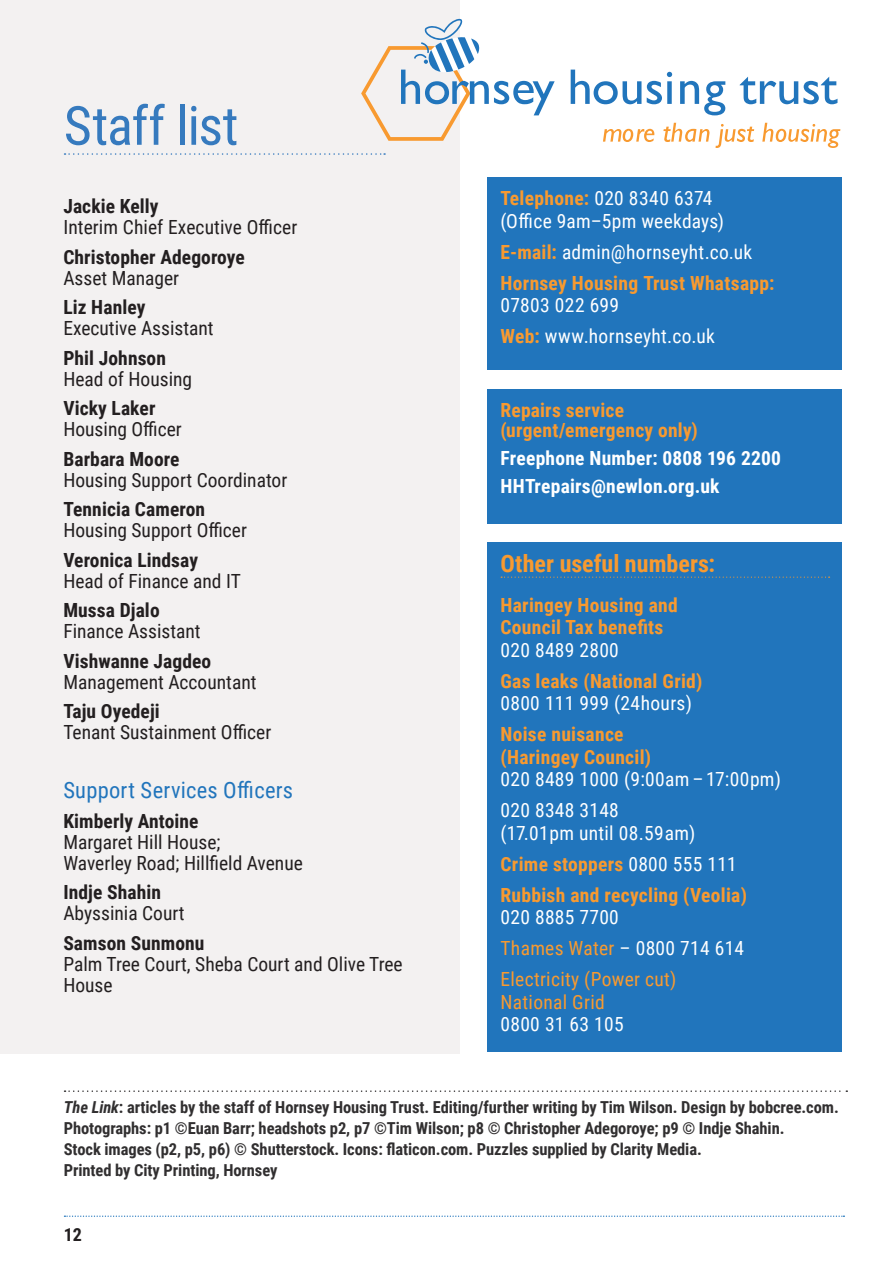
<style>
.page{position:relative;width:893px;height:1263px;background:#fff}
.page>*{position:absolute;margin:0;border:0;box-sizing:border-box;transform-origin:0 0}
.t1{font:54px "Roboto Condensed";letter-spacing:-.02em;color:#367abe}
.t2{font:700 24px "Roboto Condensed";color:#f89a30}
.t3{font:22.5px "Roboto Condensed";letter-spacing:.01em;color:#2175bc}
.t4{font:19.5px/21px "Roboto Condensed";color:#231f20}
.t5{font:700 19.5px/22.5px "Roboto Condensed";letter-spacing:.015em;color:#f89a30}
.t6{font:700 19.5px "Roboto Condensed";letter-spacing:.005em;color:#231f20}
.t7{font:19.5px/22.5px "Roboto Condensed";letter-spacing:.015em;color:#fff}
.t8{font:19.5px/22.5px "Roboto Condensed";letter-spacing:.015em;color:#f89a30}
.t9{font:700 19.5px "Roboto Condensed";letter-spacing:.01em;color:#fff}
.t10{font:700 18px "Roboto Condensed";color:#231f20}
.t11{font:700 16.5px/21px "Roboto Condensed";letter-spacing:-.005em;color:#312f30}
.s1{font-weight:700;color:#f89a30}
.s2{font-weight:400;color:#fff}
.s3{color:#fff}
.s4{font-style:italic}
</style>
<div class="page">
<div style="left:488px;top:178px;width:354px;height:192px;background:#2175bc"></div>
<div style="left:0;top:0;width:459px;height:1053px;background:#f3f1f1"></div>
<div style="left:488px;top:390px;width:354px;height:134px;background:#2175bc"></div>
<div style="left:488px;top:542px;width:354px;height:509px;background:#2175bc"></div>
<svg style="left:501px;top:577px;width:329px;height:1px"></svg>
<svg style="left:571px;top:70px;width:70px;height:34px"></svg>
<svg style="left:647px;top:72px;width:25px;height:32px"></svg>
<svg style="left:680px;top:81px;width:45px;height:34px"></svg>
<svg style="left:740px;top:77px;width:97px;height:27px"></svg>
<svg style="left:603px;top:129px;width:51px;height:13px"></svg>
<svg style="left:663px;top:123px;width:46px;height:19px"></svg>
<svg style="left:715px;top:124px;width:39px;height:24px"></svg>
<svg style="left:762px;top:123px;width:78px;height:25px"></svg>
<svg style="left:361px;top:19px;width:194px;height:122px"></svg>
<svg style="left:65px;top:1090px;width:782px;height:2px"></svg>
<svg style="left:65px;top:153px;width:320px;height:2px"></svg>
<svg style="left:64px;top:1215px;width:780px;height:2px"></svg>
<p class="t1" style="left:64px;top:88px;width:176px">Staff list</p>
<p class="t6" style="left:63px;top:193px;width:97px">Jackie Kelly</p>
<p class="t4" style="left:63px;top:216px;width:236px">Interim Chief Executive Officer</p>
<p class="t6" style="left:63px;top:243px;width:183px">Christopher Adegoroye</p>
<p class="t4" style="left:63px;top:266px;width:117px">Asset Manager</p>
<p class="t6" style="left:63px;top:294px;width:84px">Liz Hanley</p>
<p class="t4" style="left:63px;top:317px;width:152px">Executive Assistant</p>
<p class="t6" style="left:63px;top:344px;width:104px">Phil Johnson</p>
<p class="t4" style="left:63px;top:368px;width:130px">Head of Housing</p>
<p class="t6" style="left:63px;top:395px;width:94px">Vicky Laker</p>
<p class="t4" style="left:63px;top:418px;width:120px">Housing Officer</p>
<p class="t6" style="left:63px;top:445px;width:118px">Barbara Moore</p>
<p class="t4" style="left:63px;top:469px;width:225px">Housing Support Coordinator</p>
<p class="t6" style="left:63px;top:496px;width:143px">Tennicia Cameron</p>
<p class="t4" style="left:63px;top:519px;width:185px">Housing Support Officer</p>
<p class="t6" style="left:63px;top:546px;width:136px">Veronica Lindsay</p>
<p class="t4" style="left:63px;top:570px;width:179px">Head of Finance and IT</p>
<p class="t6" style="left:63px;top:597px;width:98px">Mussa Djalo</p>
<p class="t4" style="left:63px;top:620px;width:139px">Finance Assistant</p>
<p class="t6" style="left:63px;top:647px;width:149px">Vishwanne Jagdeo</p>
<p class="t4" style="left:63px;top:671px;width:195px">Management Accountant</p>
<p class="t6" style="left:63px;top:698px;width:98px">Taju Oyedeji</p>
<p class="t4" style="left:63px;top:721px;width:209px">Tenant Sustainment Officer</p>
<p class="t3" style="left:63px;top:774px;width:231px">Support Services Officers</p>
<p class="t6" style="left:63px;top:807px;width:137px">Kimberly Antoine</p>
<p class="t4" style="left:63px;top:831px;width:159px">Margaret Hill House;</p>
<p class="t4" style="left:63px;top:852px;width:241px">Waverley Road; Hillfield Avenue</p>
<p class="t6" style="left:63px;top:879px;width:99px">Indje Shahin</p>
<p class="t4" style="left:63px;top:902px;width:123px">Abyssinia Court</p>
<p class="t6" style="left:63px;top:929px;width:143px">Samson Sunmonu</p>
<p class="t4" style="left:63px;top:953px;width:341px">Palm Tree Court, Sheba Court and Olive Tree<br>House</p>
<p class="t7" style="left:501px;top:186px;width:225px"><span class="s1">Telephone:</span> 020 8340 6374 (Office 9am–5pm weekdays)</p>
<p class="t7" style="left:501px;top:240px;width:253px"><span class="s1">E-mail:</span> admin@hornseyht.co.uk</p>
<p class="t5" style="left:501px;top:271px;width:276px">Hornsey Housing Trust Whatsapp:<br><span class="s2">07803 022 699</span></p>
<p class="t7" style="left:501px;top:324px;width:216px"><span class="s1">Web:</span> www.hornseyht.co.uk</p>
<p class="t5" style="left:501px;top:400px;width:199px;line-height:19.5px">Repairs service (urgent/emergency only)</p>
<p class="t9" style="left:501px;top:444px;width:282px">Freephone Number: 0808 196 2200</p>
<p class="t9" style="left:501px;top:472px;width:220px">HHTrepairs@newlon.org.uk</p>
<p class="t2" style="left:501px;top:547px;width:216px">Other useful numbers:</p>
<p class="t5" style="left:501px;top:593px;width:179px">Haringey Housing and<br>Council Tax benefits<br><span class="s2">020 8489 2800</span></p>
<p class="t5" style="left:501px;top:669px;width:204px">Gas leaks (National Grid)<br><span class="s2">0800 111 999 (24hours)</span></p>
<p class="t5" style="left:501px;top:722px;width:282px">Noise nuisance<br>(Haringey Council)<br><span class="s2">020 8489 1000 (9:00am – 17:00pm)</span></p>
<p class="t7" style="left:501px;top:798px;width:196px">020 8348 3148 (17.01pm until 08.59am)</p>
<p class="t5" style="left:501px;top:852px;width:238px">Crime stoppers <span class="s2">0800 555 111</span></p>
<p class="t5" style="left:501px;top:883px;width:248px">Rubbish and recycling (Veolia)<br><span class="s2">020 8885 7700</span></p>
<p class="t8" style="left:501px;top:936px;width:245px">Thames Water <span class="s3">– 0800 714 614</span></p>
<p class="t8" style="left:501px;top:967px;width:177px">Electricity (Power cut)<br>National Grid<br><span class="s3">0800 31 63 105</span></p>
<p class="t11" style="left:64px;top:1096px;width:776px"><span class="s4">The Link</span>: articles by the staff of Hornsey Housing Trust. Editing/further writing by Tim Wilson. Design by bobcree.com.<br>Photographs: p1 ©Euan Barr; headshots p2, p7 ©Tim Wilson; p8 © Christopher Adegoroye; p9 © Indje Shahin.<br>Stock images (p2, p5, p6) © Shutterstock. Icons: flaticon.com. Puzzles supplied by Clarity Media.<br>Printed by City Printing, Hornsey</p>
<p class="t10" style="left:64px;top:1221px;width:20px">12</p>
</div>
